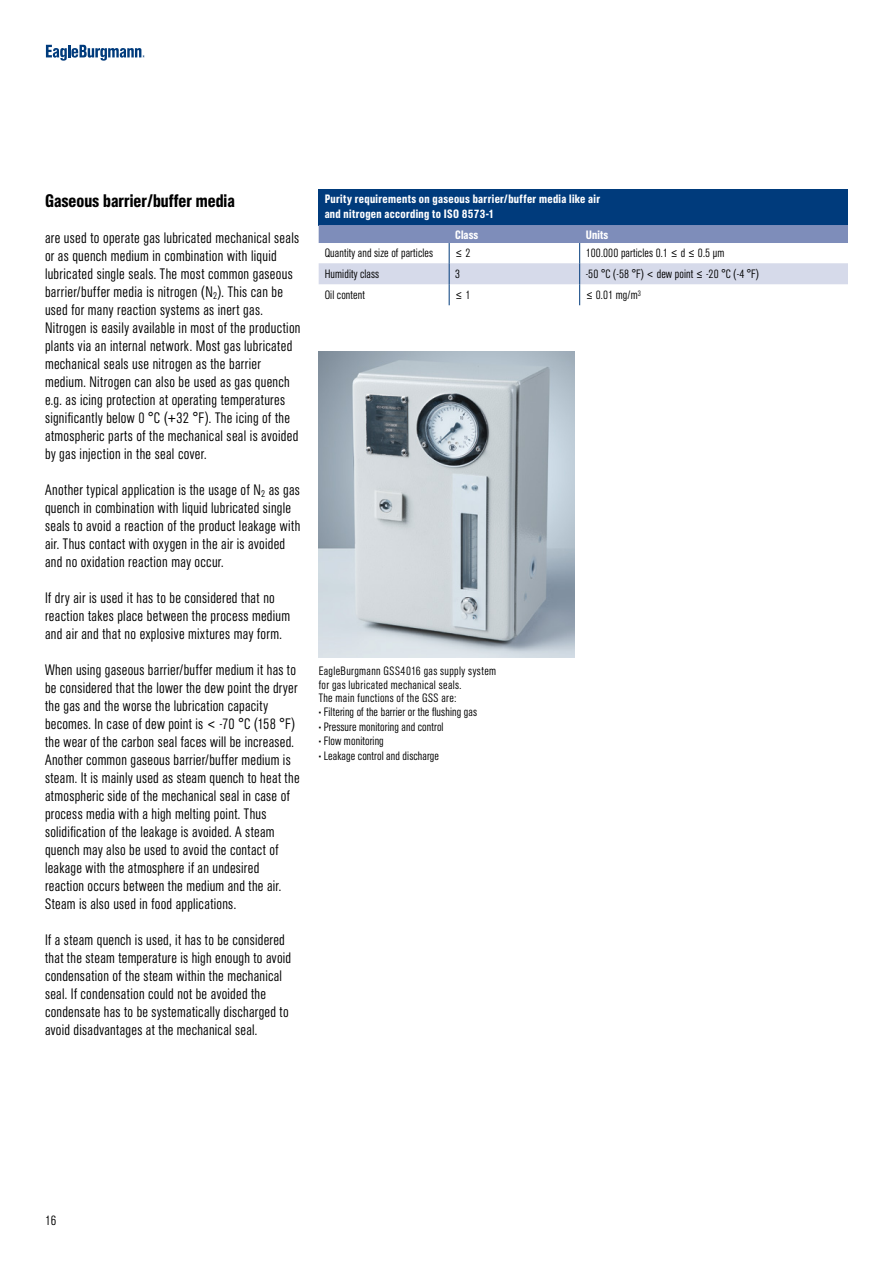
<style>
.page{position:relative;width:893px;height:1263px;background:#fff}
.page>*{position:absolute;margin:0;border:0;box-sizing:border-box;transform-origin:0 0}
.t1{font:500 condensed 18px "AG Book Pro";color:#000}
.t2{font:300 condensed 15px/18px "AG Book Pro";letter-spacing:.02em;color:#000}
.t3{font:300 condensed 13.5px "AG Book Pro";color:#000}
.t4{font:300 condensed 12px "AG Book Pro";letter-spacing:.01em;color:#000}
.t5{font:300 condensed 12px/13.5px "AG Book Pro";letter-spacing:.03em;color:#000}
.t6{font:500 condensed 12px/15px "AG Book Pro";letter-spacing:.025em;color:#fff}
</style>
<div class="page">
<div style="left:319px;top:189px;width:529px;height:36px;background:#003b7c"></div>
<svg style="left:319px;top:225px;width:529px;height:80px"></svg>
<img style="left:319px;top:351px;width:256px;height:306px">
<svg style="left:46px;top:45px;width:99px;height:16px"></svg>
<p class="t1" style="left:45px;top:189px;width:191px">Gaseous barrier/buffer media</p>
<p class="t2" style="left:45px;top:229px;width:257px">are used to operate gas lubricated mechanical seals or as quench medium in combination with liquid lubricated single seals. The most common gaseous barrier/buffer media is nitrogen (N<sub>2</sub>). This can be used for many reaction systems as inert gas.<br>Nitrogen is easily available in most of the production plants via an internal network. Most gas lubricated mechanical seals use nitrogen as the barrier medium. Nitrogen can also be used as gas quench e.g. as icing protection at operating temperatures significantly below 0 °C (+32 °F). The icing of the atmospheric parts of the mechanical seal is avoided by gas injection in the seal cover.</p>
<p class="t2" style="left:45px;top:481px;width:257px">Another typical application is the usage of N<sub>2</sub> as gas quench in combination with liquid lubricated single seals to avoid a reaction of the product leakage with air. Thus contact with oxygen in the air is avoided and no oxidation reaction may occur.</p>
<p class="t2" style="left:45px;top:589px;width:247px">If dry air is used it has to be considered that no reaction takes place between the process medium and air and that no explosive mixtures may form.</p>
<p class="t2" style="left:45px;top:661px;width:256px">When using gaseous barrier/buffer medium it has to be considered that the lower the dew point the dryer the gas and the worse the lubrication capacity becomes. In case of dew point is &lt; -70 °C (158 °F) the wear of the carbon seal faces will be increased.<br>Another common gaseous barrier/buffer medium is steam. It is mainly used as steam quench to heat the atmospheric side of the mechanical seal in case of process media with a high melting point. Thus solidification of the leakage is avoided. A steam quench may also be used to avoid the contact of leakage with the atmosphere if an undesired reaction occurs between the medium and the air.<br>Steam is also used in food applications.</p>
<p class="t2" style="left:45px;top:931px;width:248px">If a steam quench is used, it has to be considered that the steam temperature is high enough to avoid condensation of the steam within the mechanical seal. If condensation could not be avoided the condensate has to be systematically discharged to avoid disadvantages at the mechanical seal.</p>
<p class="t6" style="left:325px;top:191px;width:277px">Purity requirements on gaseous barrier/buffer media like air and nitrogen according to ISO 8573-1</p>
<p class="t6" style="left:455px;top:227px;width:25px">Class</p>
<p class="t6" style="left:586px;top:227px;width:24px">Units</p>
<p class="t4" style="left:325px;top:245px;width:110px">Quantity and size of particles</p>
<p class="t4" style="left:455px;top:245px;width:17px">≤ 2</p>
<p class="t4" style="left:586px;top:245px;width:140px">100.000 particles 0.1 ≤ d ≤ 0.5 µm</p>
<p class="t4" style="left:325px;top:266px;width:56px">Humidity class</p>
<p class="t4" style="left:455px;top:266px;width:7px">3</p>
<p class="t4" style="left:586px;top:266px;width:175px">-50 °C (-58 °F) &lt; dew point ≤ -20 °C (-4 °F)</p>
<p class="t4" style="left:325px;top:287px;width:42px">Oil content</p>
<p class="t4" style="left:455px;top:287px;width:17px">≤ 1</p>
<p class="t4" style="left:586px;top:287px;width:57px">≤ 0.01 mg/m<sup>3</sup></p>
<p class="t5" style="left:319px;top:664px;width:179px">EagleBurgmann GSS4016 gas supply system for gas lubricated mechanical seals.<br>The main functions of the GSS are:</p>
<p class="t4" style="left:319px;top:704px;width:160px">• Filtering of the barrier or the flushing gas</p>
<p class="t4" style="left:319px;top:719px;width:126px">• Pressure monitoring and control</p>
<p class="t4" style="left:319px;top:733px;width:67px">• Flow monitoring</p>
<p class="t4" style="left:319px;top:748px;width:122px">• Leakage control and discharge</p>
<p class="t3" style="left:45px;top:1212px;width:13px">16</p>
</div>
